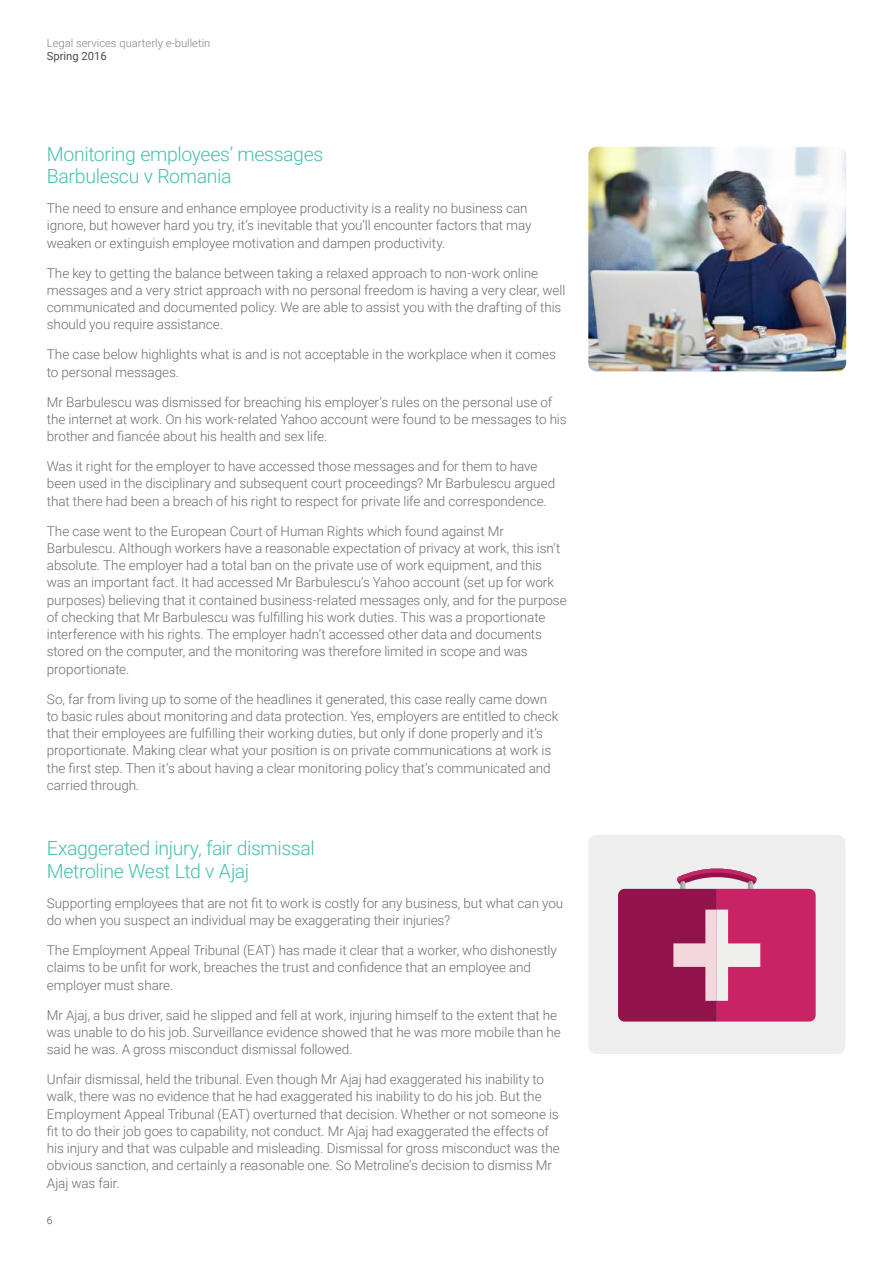
<style>
.page{position:relative;width:893px;height:1263px;background:#fff}
.page>*{position:absolute;margin:0;border:0;box-sizing:border-box;transform-origin:0 0}
.t1{font:300 19.5px/22.5px "Roboto";letter-spacing:-.02em;color:#48bfac}
.t2{font:300 13.5px/17.2px "Roboto";letter-spacing:-.005em;color:#6c6d70}
.t3{font:300 11.25px "Roboto";color:#808285}
.t4{font:11.25px "Roboto";color:#4b4c4d}
.t5{font:300 10.5px "Roboto";color:#4b4c4d}
</style>
<div class="page">
<div style="left:588px;top:835px;width:257px;height:219px;background:#eeeeef;border-radius:8px"></div>
<svg style="left:618px;top:868px;width:198px;height:153px"></svg>
<img style="left:588px;top:147px;width:258px;height:224px">
<p class="t3" style="left:47px;top:35px;width:165px">Legal services quarterly e-bulletin</p>
<p class="t4" style="left:47px;top:48px;width:62px">Spring 2016</p>
<h1 class="t1" style="left:47px;top:142px;width:278px">Monitoring employees’ messages<br>Barbulescu v Romania</h1>
<p class="t2" style="left:47px;top:199px;width:486px">The need to ensure and enhance employee productivity is a reality no business can ignore, but however hard you try, it’s inevitable that you’ll encounter factors that may weaken or extinguish employee motivation and dampen productivity.</p>
<p class="t2" style="left:47px;top:264px;width:520px">The key to getting the balance between taking a relaxed approach to non-work online messages and a very strict approach with no personal freedom is having a very clear, well communicated and documented policy. We are able to assist you with the drafting of this should you require assistance.</p>
<p class="t2" style="left:47px;top:345px;width:510px">The case below highlights what is and is not acceptable in the workplace when it comes to personal messages.</p>
<p class="t2" style="left:47px;top:393px;width:521px">Mr Barbulescu was dismissed for breaching his employer’s rules on the personal use of the internet at work. On his work-related Yahoo account were found to be messages to his brother and fiancée about his health and sex life.</p>
<p class="t2" style="left:47px;top:457px;width:510px">Was it right for the employer to have accessed those messages and for them to have been used in the disciplinary and subsequent court proceedings? Mr Barbulescu argued that there had been a breach of his right to respect for private life and correspondence.</p>
<p class="t2" style="left:47px;top:522px;width:521px">The case went to the European Court of Human Rights which found against Mr Barbulescu. Although workers have a reasonable expectation of privacy at work, this isn’t absolute. The employer had a total ban on the private use of work equipment, and this was an important fact. It had accessed Mr Barbulescu’s Yahoo account (set up for work purposes) believing that it contained business-related messages only, and for the purpose of checking that Mr Barbulescu was fulfilling his work duties. This was a proportionate interference with his rights. The employer hadn’t accessed other data and documents stored on the computer, and the monitoring was therefore limited in scope and was proportionate.</p>
<p class="t2" style="left:47px;top:690px;width:513px">So, far from living up to some of the headlines it generated, this case really came down to basic rules about monitoring and data protection. Yes, employers are entitled to check that their employees are fulfilling their working duties, but only if done properly and it’s proportionate. Making clear what your position is on private communications at work is the first step. Then it’s about having a clear monitoring policy that’s communicated and carried through.</p>
<h1 class="t1" style="left:47px;top:836px;width:269px">Exaggerated injury, fair dismissal<br>Metroline West Ltd v Ajaj</h1>
<p class="t2" style="left:47px;top:894px;width:518px">Supporting employees that are not fit to work is costly for any business, but what can you do when you suspect an individual may be exaggerating their injuries?</p>
<p class="t2" style="left:47px;top:941px;width:512px">The Employment Appeal Tribunal (EAT) has made it clear that a worker, who dishonestly claims to be unfit for work, breaches the trust and confidence that an employee and employer must share.</p>
<p class="t2" style="left:47px;top:1005px;width:515px">Mr Ajaj, a bus driver, said he slipped and fell at work, injuring himself to the extent that he was unable to do his job. Surveillance evidence showed that he was more mobile than he said he was. A gross misconduct dismissal followed.</p>
<p class="t2" style="left:47px;top:1070px;width:514px">Unfair dismissal, held the tribunal. Even though Mr Ajaj had exaggerated his inability to walk, there was no evidence that he had exaggerated his inability to do his job. But the Employment Appeal Tribunal (EAT) overturned that decision. Whether or not someone is fit to do their job goes to capability, not conduct. Mr Ajaj had exaggerated the effects of his injury and that was culpable and misleading. Dismissal for gross misconduct was the obvious sanction, and certainly a reasonable one. So Metroline’s decision to dismiss Mr Ajaj was fair.</p>
<p class="t5" style="left:47px;top:1213px;width:7px">6</p>
</div>
